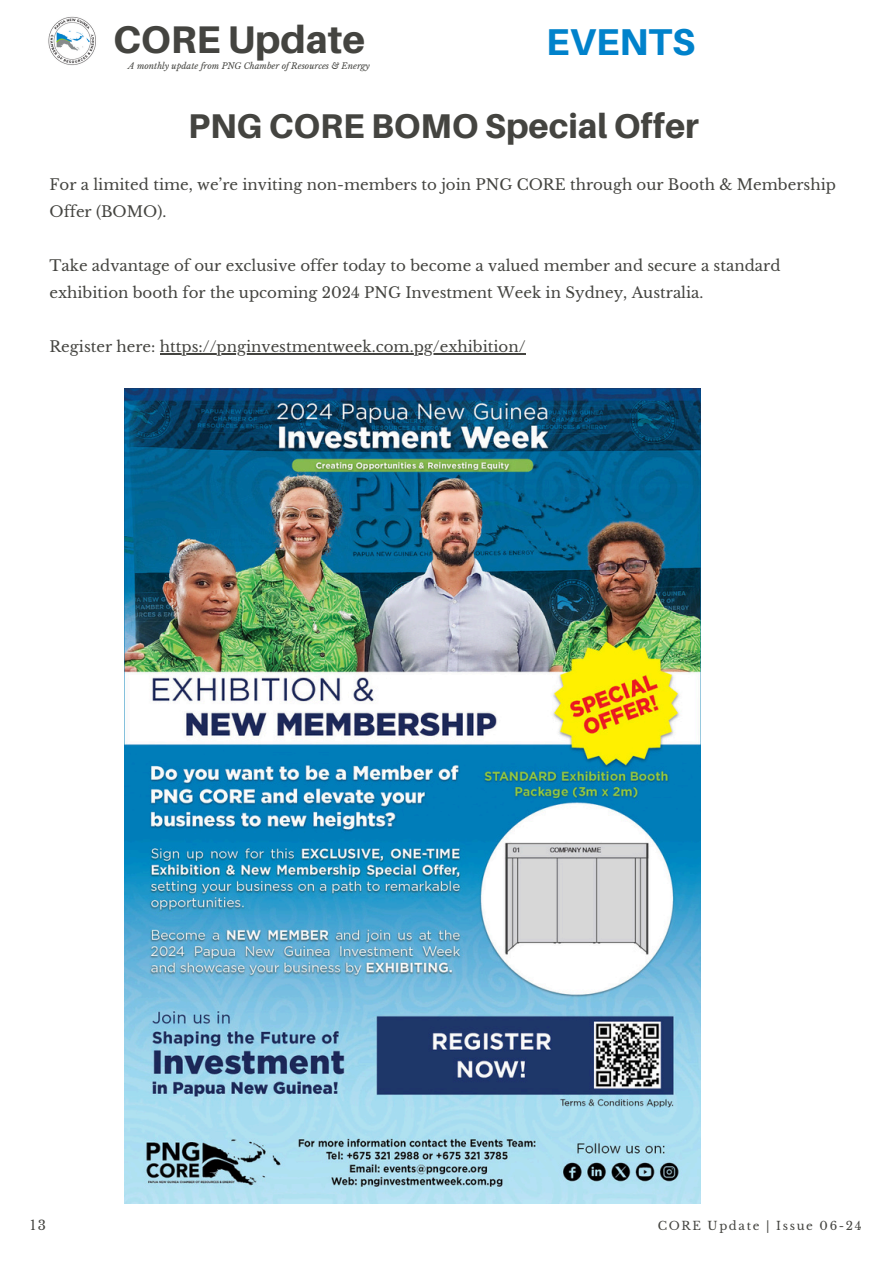
<style>
.page{position:relative;width:894px;height:1264px;background:#fff}
.page>*{position:absolute;margin:0;border:0;box-sizing:border-box;transform-origin:0 0}
.t1{font:800 38.55px "Aileron";color:#444440}
.t2{font:800 37.35px "Aileron";color:#0082cb}
.t3{font:800 34.35px "Aileron";color:#444440}
.t4{font:15px/27px "Libre Baskerville";color:#444440}
.t5{font:13.2px "Libre Baskerville";color:#444440}
.t6{font:11.7px "Libre Baskerville";letter-spacing:.14em;color:#444440}
.t7{font:italic 8.55px "Libre Baskerville";color:#444440}
</style>
<div class="page">
<img style="left:48px;top:16px;width:48px;height:50px">
<img style="left:124px;top:388px;width:576px;height:815px">
<hr style="left:160px;top:353px;width:365px;height:1px;background:#444440">
<h2 class="t1" style="left:113px;top:15px;width:253px">CORE Update</h2>
<h1 class="t7" style="left:128px;top:60px;width:243px">A monthly update from PNG Chamber of Resources &amp; Energy</h1>
<p class="t2" style="left:546px;top:19px;width:150px">EVENTS</p>
<h4 class="t3" style="left:188px;top:104px;width:512px">PNG CORE BOMO Special Offer</h4>
<p class="t4" style="left:49px;top:171px;width:787px">For a limited time, we’re inviting non-members to join PNG CORE through our Booth &amp; Membership<br>Offer (BOMO).</p>
<p class="t4" style="left:49px;top:252px;width:732px">Take advantage of our exclusive offer today to become a valued member and secure a standard exhibition booth for the upcoming 2024 PNG Investment Week in Sydney, Australia.</p>
<h5 class="t4" style="left:49px;top:333px;width:477px">Register here: https://pnginvestmentweek.com.pg/exhibition/</h5>
<h4 class="t5" style="left:30px;top:1217px;width:17px">13</h4>
<h4 class="t6" style="left:657px;top:1218px;width:205px">CORE Update | Issue 06-24</h4>
</div>
